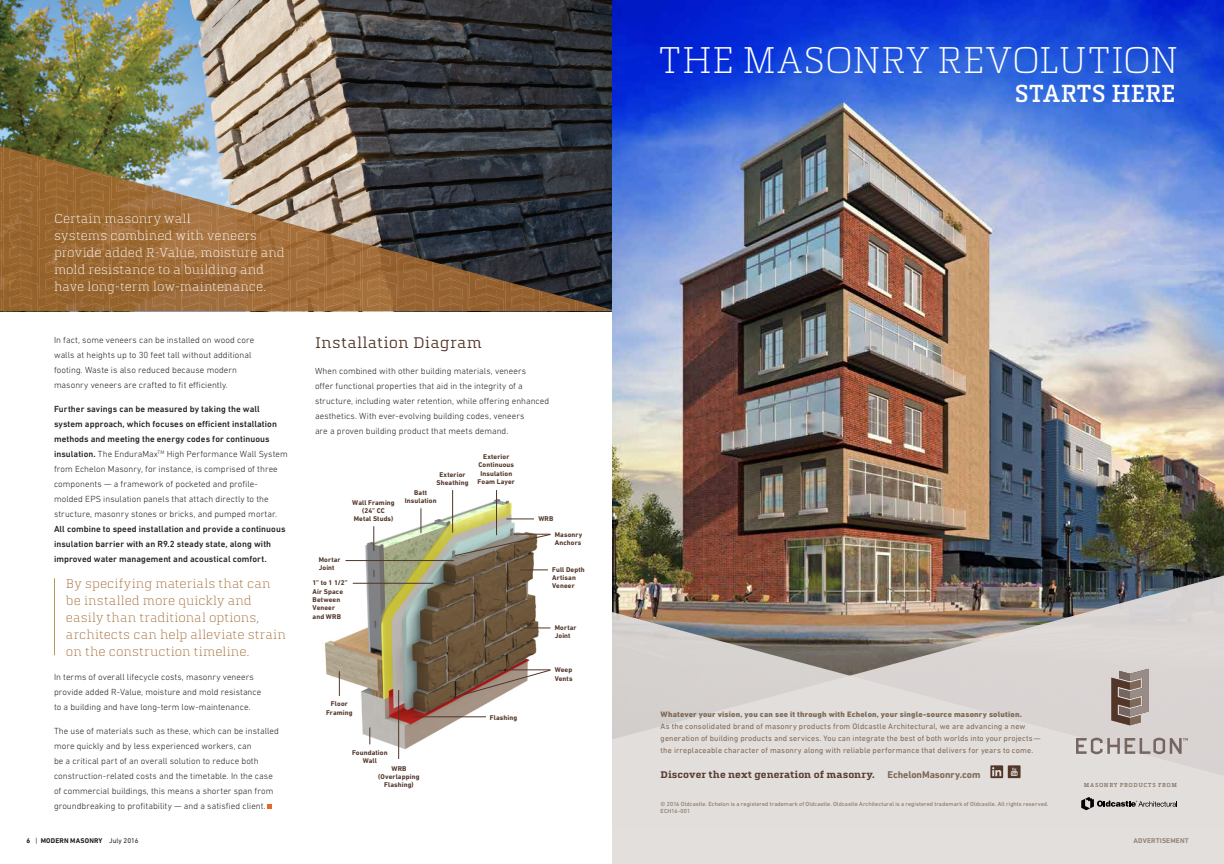
<style>
.page{position:relative;width:1224px;height:864px;background:#fff}
.page>*{position:absolute;margin:0;border:0;box-sizing:border-box;transform-origin:0 0}
.t1{font:300 38.7px "Quitador Pro";letter-spacing:-.01em;color:#fff}
.t2{font:500 25.7px "Quitador Pro";letter-spacing:-.025em;color:#fff}
.t3{font:16px "Quitador Pro";letter-spacing:.015em;color:#513528}
.t4{font:300 13px/17px "Quitador Pro";color:#a1662d}
.t5{font:300 13px/17px "Quitador Pro";color:#fff}
.t6{font:700 10px "Quitador Pro";letter-spacing:.005em;color:#583d30}
.t7{font:700 10px "DIN Next W1 G";letter-spacing:-.005em;color:#7e6956}
.t8{font:300 9px/15px "DIN Next W1 G";letter-spacing:.005em;color:#231f20}
.t9{font:500 9px/15px "DIN Next W1 G";letter-spacing:.01em;color:#231f20}
.t10{font:8px/12px "DIN Next W1 G";letter-spacing:.02em;color:#7e6956}
.t11{font:800 8px "DIN Next W1 G";letter-spacing:.025em;color:#7e6956}
.t12{font:700 7px/8.4px "DIN Next W1 G";letter-spacing:.015em;color:#513528;text-align:center}
.t13{font:700 7px "DIN Next W1 G";letter-spacing:.02em;color:#231f20}
.t14{font:700 7px "DIN Next W1 G";letter-spacing:.02em;color:#978377}
.t15{font:6px/7.2px "DIN Next W1 G";letter-spacing:.01em;color:#826e5c}
.t16{font:500 6px "Quitador Pro";letter-spacing:.1em;color:#7e6956}
.s1{font-weight:500}
.s2{font-weight:400}
</style>
<div class="page">
<svg style="left:268px;top:805px;width:4px;height:4px"></svg>
<img style="left:0;top:0;width:612px;height:145px">
<svg style="left:0;top:145px;width:612px;height:166px;background:#7a6146"></svg>
<img style="left:612px;top:0;width:612px;height:568px">
<img style="left:612px;top:568px;width:612px;height:31px">
<svg style="left:612px;top:599px;width:612px;height:264px;background:#d2cdc9"></svg>
<svg style="left:1081px;top:797px;width:97px;height:13px"></svg>
<svg style="left:990px;top:765px;width:31px;height:13px"></svg>
<svg style="left:1076px;top:669px;width:112px;height:85px;background:#c1b9b6"></svg>
<hr style="left:54px;top:578px;width:1px;height:77px;background:#be955c">
<img style="left:325px;top:496px;width:219px;height:257px">
<hr style="left:452px;top:490px;width:1px;height:43px;background:#513528">
<hr style="left:496px;top:490px;width:1px;height:45px;background:#513528">
<svg style="left:421px;top:508px;width:1px;height:25px"></svg>
<svg style="left:374px;top:526px;width:1px;height:25px"></svg>
<svg style="left:339px;top:671px;width:1px;height:25px"></svg>
<svg style="left:370px;top:727px;width:1px;height:17px"></svg>
<hr style="left:398px;top:690px;width:1px;height:69px;background:#513528">
<svg style="left:520px;top:570px;width:28px;height:1px"></svg>
<hr style="left:353px;top:583px;width:80px;height:1px;background:#513528">
<hr style="left:346px;top:560px;width:108px;height:1px;background:#513528">
<svg style="left:506px;top:519px;width:28px;height:1px"></svg>
<svg style="left:523px;top:628px;width:27px;height:1px"></svg>
<hr style="left:413px;top:717px;width:73px;height:1px;background:#513528">
<svg style="left:454px;top:669px;width:97px;height:29px"></svg>
<svg style="left:454px;top:534px;width:97px;height:22px;background:#9c9b90"></svg>
<h3 class="t5" style="left:54px;top:210px;width:232px">Certain masonry wall<br>systems combined with veneers provide added R-Value, moisture and mold resistance to a building and have long-term low-maintenance.</h3>
<p class="t8" style="left:54px;top:332px;width:202px">In fact, some veneers can be installed on wood core walls at heights up to 30 feet tall without additional footing. Waste is also reduced because modern masonry veneers are crafted to fit efficiently.</p>
<p class="t8" style="left:54px;top:401px;width:235px"><span class="s1">Further savings can be measured by taking the wall system approach, which focuses on efficient installation methods and meeting the energy codes for continuous insulation.</span> The EnduraMax<sup>TM</sup> High Performance Wall System from Echelon Masonry, for instance, is comprised of three components — a framework of pocketed and profile&shy;molded EPS insulation panels that attach directly to the structure, masonry stones or bricks, and pumped mortar.</p>
<p class="t9" style="left:54px;top:521px;width:233px">All combine to speed installation and provide a continuous insulation barrier with an R9.2 steady state, along with improved water management and acoustical comfort.</p>
<h3 class="t4" style="left:66px;top:575px;width:221px">By specifying materials that can be installed more quickly and easily than traditional options, architects can help alleviate strain on the construction timeline.</h3>
<p class="t8" style="left:54px;top:669px;width:209px">In terms of overall lifecycle costs, masonry veneers provide added R-Value, moisture and mold resistance to a building and have long-term low-maintenance.</p>
<p class="t8" style="left:54px;top:723px;width:226px">The use of materials such as these, which can be installed more quickly and by less experienced workers, can<br>be a critical part of an overall solution to reduce both construction-related costs and the timetable. In the case of commercial buildings, this means a shorter span from groundbreaking to profitability — and a satisfied client.</p>
<h3 class="t3" style="left:315px;top:334px;width:169px">Installation Diagram</h3>
<p class="t8" style="left:315px;top:363px;width:236px">When combined with other building materials, veneers<br>offer functional properties that aid in the integrity of a structure, including water retention, while offering enhanced aesthetics. With ever-evolving building codes, veneers<br>are a proven building product that meets demand.</p>
<p class="t12" style="left:414px;top:488px;width:15px">Batt</p>
<p class="t12" style="left:436px;top:470px;width:34px">Exterior<br>Sheathing</p>
<p class="t12" style="left:352px;top:498px;width:44px">Wall Framing</p>
<p class="t12" style="left:405px;top:496px;width:33px">Insulation</p>
<p class="t12" style="left:354px;top:506px;width:41px">(24” CC<br>Metal Studs)</p>
<p class="t12" style="left:478px;top:452px;width:39px">Exterior<br>Continuous<br>Insulation<br>Foam Layer</p>
<p class="t12" style="left:319px;top:555px;width:23px;text-align:left">Mortar<br>Joint</p>
<p class="t12" style="left:313px;top:579px;width:37px;text-align:left">1” to 1 1/2”<br>Air Space<br>Between<br>Veneer and WRB</p>
<p class="t12" style="left:326px;top:700px;width:28px">Floor<br>Framing</p>
<p class="t12" style="left:352px;top:748px;width:37px">Foundation<br>Wall</p>
<p class="t12" style="left:378px;top:764px;width:43px">WRB (Overlapping<br>Flashing)</p>
<p class="t12" style="left:490px;top:713px;width:29px">Flashing</p>
<p class="t12" style="left:538px;top:514px;width:17px">WRB</p>
<p class="t12" style="left:555px;top:530px;width:29px;text-align:left">Masonry<br>Anchors</p>
<p class="t12" style="left:552px;top:565px;width:34px;text-align:left">Full Depth<br>Artisan<br>Veneer</p>
<p class="t12" style="left:555px;top:623px;width:23px;text-align:left">Mortar<br>Joint</p>
<p class="t12" style="left:555px;top:666px;width:19px;text-align:left">Weep<br>Vents</p>
<h1 class="t1" style="left:658px;top:38px;width:522px">THE MASONRY REVOLUTION</h1>
<h2 class="t2" style="left:1015px;top:78px;width:163px">STARTS HERE</h2>
<p class="t11" style="left:661px;top:709px;width:363px">Whatever your vision, you can see it through with Echelon, your single-source masonry solution.</p>
<p class="t10" style="left:661px;top:720px;width:382px">As the consolidated brand of masonry products from Oldcastle Architectural, we are advancing a new generation of building products and services. You can integrate the best of both worlds into your projects — the irreplaceable character of masonry along with reliable performance that delivers for years to come.</p>
<p class="t6" style="left:661px;top:769px;width:216px">Discover the next generation of masonry.</p>
<p class="t7" style="left:887px;top:769px;width:95px">EchelonMasonry.com</p>
<p class="t15" style="left:661px;top:800px;width:390px">© 2016 Oldcastle. Echelon is a registered trademark of Oldcastle. Oldcastle Architectural is a registered trademark of Oldcastle. All rights reserved.<br>ECH16-001</p>
<p class="t16" style="left:1084px;top:782px;width:95px">MASONRY PRODUCTS FROM</p>
<p class="t13" style="left:27px;top:836px;width:113px">6 <span class="s2">|</span> MODERN MASONRY <span class="s2">July 2016</span></p>
<p class="t14" style="left:1134px;top:836px;width:57px">ADVERTISEMENT</p>
</div>
